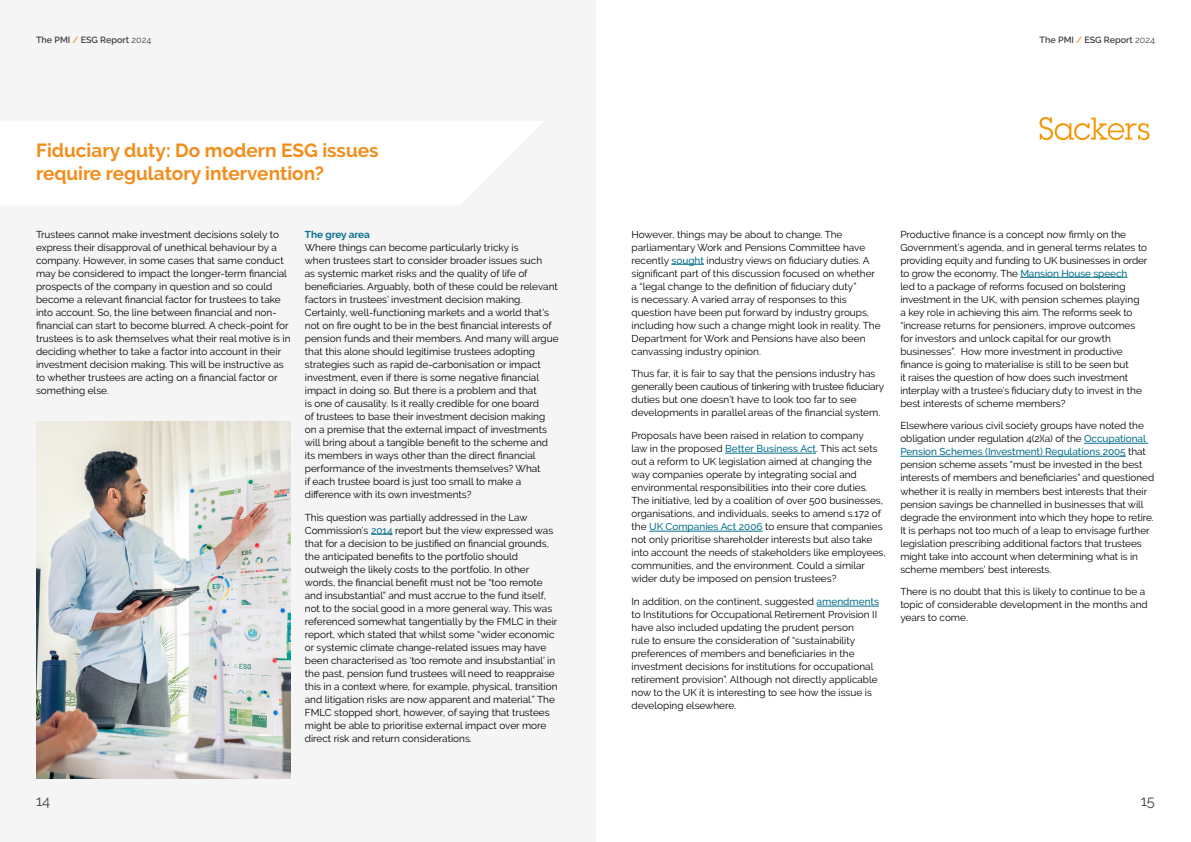
<style>
.page{position:relative;width:1191px;height:842px;background:#fff}
.page>*{position:absolute;margin:0;border:0;box-sizing:border-box;transform-origin:0 0}
.t1{font:700 19px/23px "Raleway";color:#f28d1c}
.t2{font:14.7px "Raleway";color:#424241}
.t3{font:10px/13px "Raleway";color:#000}
.t4{font:700 10px "Raleway";color:#07708c}
.t5{font:600 9px "Raleway";color:#424241}
.s1{color:#f28d1c}
.s2{font-weight:400}
.s3{font-weight:500;color:#07708c}
</style>
<div class="page">
<div style="left:0;top:0;width:595px;height:842px;background:#f6f5f6"></div>
<svg style="left:371px;top:534px;width:21px;height:1px"></svg>
<hr style="left:671px;top:264px;width:33px;height:1px;background:#07708c">
<hr style="left:725px;top:453px;width:91px;height:1px;background:#07708c">
<hr style="left:649px;top:531px;width:113px;height:1px;background:#07708c">
<hr style="left:816px;top:606px;width:63px;height:1px;background:#07708c">
<hr style="left:1020px;top:277px;width:107px;height:1px;background:#07708c">
<hr style="left:1084px;top:443px;width:64px;height:1px;background:#07708c">
<hr style="left:900px;top:456px;width:225px;height:1px;background:#07708c">
<img style="left:36px;top:421px;width:255px;height:358px">
<img style="left:1039px;top:117px;width:111px;height:24px">
<p class="t5" style="left:36px;top:35px;width:117px">The PMI <span class="s1">/</span> ESG Report <span class="s2">2024</span></p>
<p class="t5" style="left:1039px;top:35px;width:117px">The PMI <span class="s1">/</span> ESG Report <span class="s2">2024</span></p>
<h1 class="t1" style="left:36px;top:139px;width:344px">Fiduciary duty: Do modern ESG issues require regulatory intervention?</h1>
<p class="t3" style="left:36px;top:227px;width:256px">Trustees cannot make investment decisions solely to express their disapproval of unethical behaviour by a company. However, in some cases that same conduct may be considered to impact the longer-term financial prospects of the company in question and so could become a relevant financial factor for trustees to take into account. So, the line between financial and non&shy;financial can start to become blurred. A check-point for trustees is to ask themselves what their real motive is in deciding whether to take a factor into account in their investment decision making. This will be instructive as to whether trustees are acting on a financial factor or something else.</p>
<p class="t4" style="left:305px;top:228px;width:67px">The grey area</p>
<p class="t3" style="left:305px;top:240px;width:255px">Where things can become particularly tricky is<br>when trustees start to consider broader issues such<br>as systemic market risks and the quality of life of beneficiaries. Arguably, both of these could be relevant factors in trustees’ investment decision making.<br>Certainly, well-functioning markets and a world that’s not on fire ought to be in the best financial interests of pension funds and their members. And many will argue that this alone should legitimise trustees adopting strategies such as rapid de-carbonisation or impact investment, even if there is some negative financial impact in doing so. But there is a problem and that<br>is one of causality. Is it really credible for one board<br>of trustees to base their investment decision making on a premise that the external impact of investments will bring about a tangible benefit to the scheme and its members in ways other than the direct financial performance of the investments themselves? What<br>if each trustee board is just too small to make a difference with its own investments?</p>
<p class="t3" style="left:305px;top:510px;width:254px">This question was partially addressed in the Law Commission’s <span class="s3">2014</span> report but the view expressed was that for a decision to be justified on financial grounds, the anticipated benefits to the portfolio should outweigh the likely costs to the portfolio. In other words, the financial benefit must not be “too remote and insubstantial” and must accrue to the fund itself, not to the social good in a more general way. This was referenced somewhat tangentially by the FMLC in their report, which stated that whilst some “wider economic or systemic climate change-related issues may have been characterised as ‘too remote and insubstantial’ in the past, pension fund trustees will need to reappraise this in a context where, for example, physical, transition and litigation risks are now apparent and material.” The FMLC stopped short, however, of saying that trustees might be able to prioritise external impact over more direct risk and return considerations.</p>
<p class="t3" style="left:631px;top:227px;width:250px">However, things may be about to change. The parliamentary Work and Pensions Committee have recently <span class="s3">sought</span> industry views on fiduciary duties. A significant part of this discussion focused on whether a “legal change to the definition of fiduciary duty”<br>is necessary. A varied array of responses to this question have been put forward by industry groups, including how such a change might look in reality. The Department for Work and Pensions have also been canvassing industry opinion.</p>
<p class="t3" style="left:631px;top:367px;width:254px">Thus far, it is fair to say that the pensions industry has generally been cautious of tinkering with trustee fiduciary duties but one doesn’t have to look too far to see developments in parallel areas of the financial system.</p>
<p class="t3" style="left:631px;top:429px;width:256px">Proposals have been raised in relation to company<br>law in the proposed <span class="s3">Better Business Act</span>. This act sets out a reform to UK legislation aimed at changing the way companies operate by integrating social and environmental responsibilities into their core duties.<br>The initiative, led by a coalition of over 500 businesses, organisations, and individuals, seeks to amend s.172 of the <span class="s3">UK Companies Act 2006</span> to ensure that companies not only prioritise shareholder interests but also take into account the needs of stakeholders like employees, communities, and the environment. Could a similar wider duty be imposed on pension trustees?</p>
<p class="t3" style="left:631px;top:595px;width:249px">In addition, on the continent, suggested <span class="s3">amendments </span>to Institutions for Occupational Retirement Provision II have also included updating the prudent person<br>rule to ensure the consideration of “sustainability preferences of members and beneficiaries in the investment decisions for institutions for occupational retirement provision”. Although not directly applicable now to the UK it is interesting to see how the issue is developing elsewhere.</p>
<p class="t3" style="left:900px;top:227px;width:249px">Productive finance is a concept now firmly on the Government’s agenda, and in general terms relates to providing equity and funding to UK businesses in order to grow the economy. The <span class="s3">Mansion House speech<br></span>led to a package of reforms focused on bolstering investment in the UK, with pension schemes playing a key role in achieving this aim. The reforms seek to “increase returns for pensioners, improve outcomes for investors and unlock capital for our growth businesses”. How more investment in productive finance is going to materialise is still to be seen but<br>it raises the question of how does such investment interplay with a trustee’s fiduciary duty to invest in the best interests of scheme members?</p>
<p class="t3" style="left:900px;top:419px;width:255px">Elsewhere various civil society groups have noted the obligation under regulation 4(2)(a) of the <span class="s3">Occupational Pension Schemes (Investment) Regulations 2005</span> that pension scheme assets “must be invested in the best interests of members and beneficiaries” and questioned whether it is really in members best interests that their pension savings be channelled in businesses that will degrade the environment into which they hope to retire.<br>It is perhaps not too much of a leap to envisage further legislation prescribing additional factors that trustees might take into account when determining what is in scheme members’ best interests.</p>
<p class="t3" style="left:900px;top:585px;width:249px">There is no doubt that this is likely to continue to be a topic of considerable development in the months and years to come.</p>
<h2 class="t2" style="left:36px;top:792px;width:16px">14</h2>
<h2 class="t2" style="left:1140px;top:792px;width:16px">15</h2>
</div>
